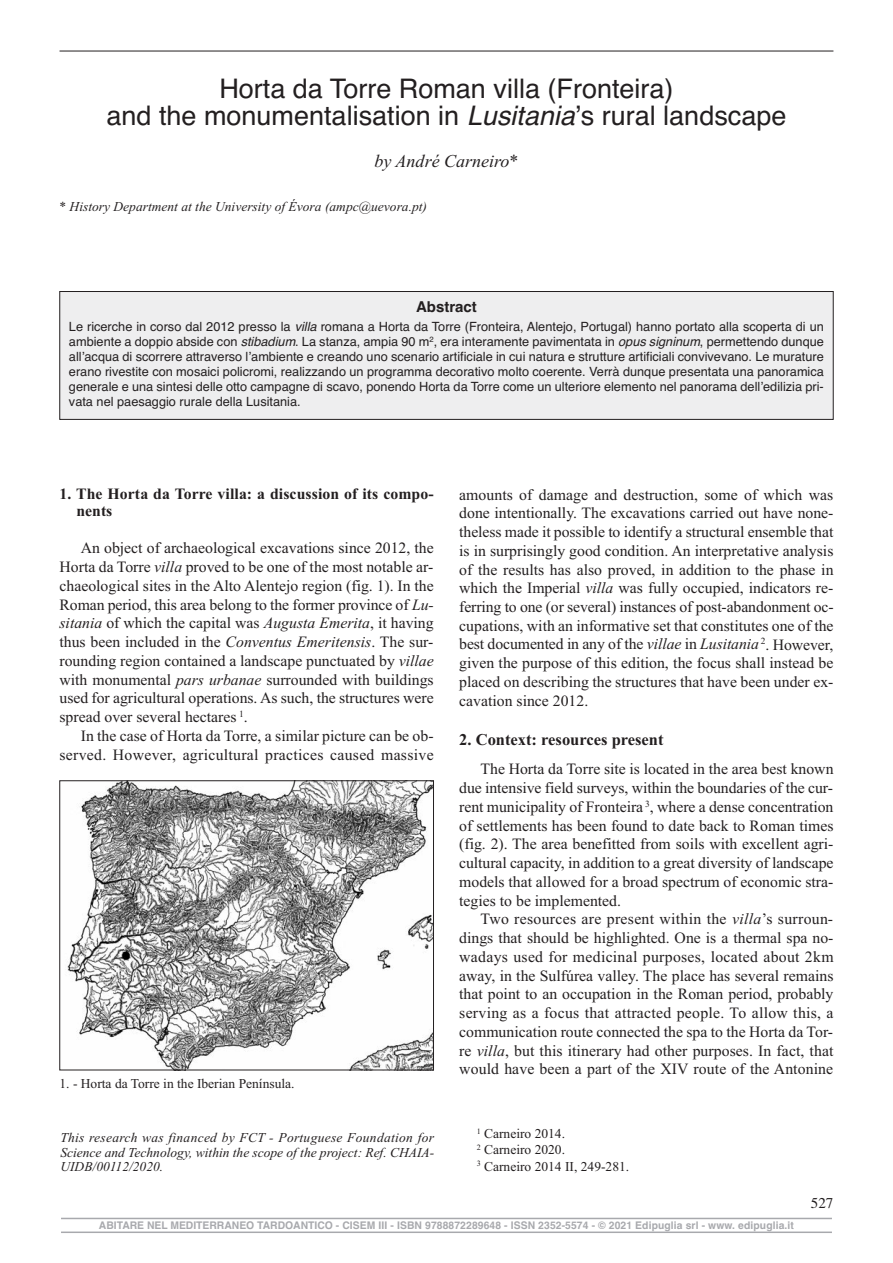
<style>
.page{position:relative;width:893px;height:1263px;background:#fff}
.page>*{position:absolute;margin:0;border:0;box-sizing:border-box;transform-origin:0 0}
.t1{font:27px/27px "Helvetica";color:#231f20;text-align:center}
.t2{font:italic 18px "Times New Roman";color:#231f20}
.t3{font:700 16.5px "Times New Roman";color:#231f20}
.t4{font:15.75px/18.8px "Times New Roman";color:#231f20;text-align:justify}
.t5{font:15.75px "Times New Roman";letter-spacing:.02em;color:#231f20}
.t6{font:700 15.75px/16.5px "Times New Roman";letter-spacing:.005em;color:#231f20}
.t7{font:700 15px "Helvetica";color:#231f20}
.t8{font:15px "Times";color:#231f20}
.t9{font:italic 13.5px/14.2px "Times New Roman";color:#231f20;text-align:justify}
.t10{font:13.5px/16.4px "Times New Roman";color:#231f20}
.t11{font:12.75px/15px "Helvetica";color:#231f20;text-align:justify}
.t12{font:700 10.5px "Helvetica";letter-spacing:.01em;color:#a8a9ad}
.s1{font-style:italic}
</style>
<div class="page">
<div style="left:60px;top:291px;width:773px;height:128px;background:#eeeeef"></div>
<div style="left:60px;top:291px;width:773px;height:129px;border:1px solid #231f20"></div>
<hr style="left:60px;top:51px;width:773px;height:1px;background:#231f20">
<img style="left:67px;top:782px;width:365px;height:286px">
<div style="left:60px;top:780px;width:374px;height:290px;border:1px solid #231f20"></div>
<hr style="left:61px;top:1218px;width:771px;height:1px;background:#a8a9ad">
<hr style="left:61px;top:1231px;width:771px;height:2px;background:#a8a9ad">
<p class="t1" style="left:107px;top:75px;width:681px">Horta da Torre Roman villa (Fronteira)<br>and the monumentalisation in <span class="s1">Lusitania</span>’s rural landscape</p>
<p class="t2" style="left:374px;top:151px;width:145px">by André Carneiro*</p>
<p class="t9" style="left:60px;top:199px;width:369px">* History Department at the University of Évora (ampc@uevora.pt)</p>
<p class="t7" style="left:416px;top:298px;width:62px">ABSTRACT</p>
<p class="t11" style="left:69px;top:319px;width:756px">Le ricerche in corso dal 2012 presso la <span class="s1">villa</span> romana a Horta da Torre (Fronteira, Alentejo, Portugal) hanno portato alla scoperta di un ambiente a doppio abside con <span class="s1">stibadium</span>. La stanza, ampia 90 m<sup>2</sup>, era interamente pavimentata in <span class="s1">opus signinum</span>, permettendo dunque all’acqua di scorrere attraverso l’ambiente e creando uno scenario artificiale in cui natura e strutture artificiali convivevano. Le murature erano rivestite con mosaici policromi, realizzando un programma decorativo molto coerente. Verrà dunque presentata una panoramica generale e una sintesi delle otto campagne di scavo, ponendo Horta da Torre come un ulteriore elemento nel panorama dell’edilizia pri&shy;vata nel paesaggio rurale della Lusitania.</p>
<p class="t6" style="left:77px;top:486px;width:359px;text-indent:-17px">1. The Horta da Torre villa: a discussion of its compo&shy;nents</p>
<p class="t4" style="left:81px;top:538px;width:354px">An object of archaeological excavations since 2012, the</p>
<p class="t4" style="left:60px;top:557px;width:375px">Horta da Torre <span class="s1">villa</span> proved to be one of the most notable ar-</p>
<p class="t4" style="left:60px;top:576px;width:376px">chaeological sites in the Alto Alentejo region (fig. 1). In the</p>
<p class="t4" style="left:60px;top:595px;width:376px">Roman period, this area belong to the former province of <span class="s1">Lu-</span></p>
<p class="t4" style="left:60px;top:614px;width:376px"><span class="s1">sitania</span> of which the capital was <span class="s1">Augusta Emerita</span>, it having</p>
<p class="t4" style="left:60px;top:632px;width:375px">thus been included in the <span class="s1">Conventus Emeritensis</span>. The sur-</p>
<p class="t4" style="left:60px;top:651px;width:376px">rounding region contained a landscape punctuated by <span class="s1">villae</span></p>
<p class="t4" style="left:60px;top:670px;width:376px">with monumental <span class="s1">pars urbanae</span> surrounded with buildings</p>
<p class="t4" style="left:60px;top:689px;width:376px">used for agricultural operations. As such, the structures were</p>
<p class="t4" style="left:60px;top:707px;width:190px">spread over several hectares <sup>1</sup>.</p>
<p class="t4" style="left:81px;top:726px;width:354px">In the case of Horta da Torre, a similar picture can be ob-</p>
<p class="t5" style="left:60px;top:745px;width:376px">served. However, agricultural practices caused massive</p>
<p class="t10" style="left:60px;top:1075px;width:237px">1. - Horta da Torre in the Iberian Península.</p>
<p class="t4" style="left:459px;top:485px;width:376px">amounts of damage and destruction, some of which was done intentionally. The excavations carried out have none&shy;theless made it possible to identify a structural ensemble that is in surprisingly good condition. An interpretative analysis of the results has also proved, in addition to the phase in which the Imperial <span class="s1">villa</span> was fully occupied, indicators re&shy;ferring to one (or several) instances of post-abandonment oc&shy;cupations, with an informative set that constitutes one of the best documented in any of the <span class="s1">villae</span> in <span class="s1">Lusitania</span> <sup>2</sup>. However, given the purpose of this edition, the focus shall instead be placed on describing the structures that have been under ex&shy;cavation since 2012.</p>
<p class="t3" style="left:459px;top:730px;width:206px">2. Context: resources present</p>
<p class="t4" style="left:480px;top:760px;width:355px">The Horta da Torre site is located in the area best known</p>
<p class="t4" style="left:459px;top:778px;width:375px">due intensive field surveys, within the boundaries of the cur-</p>
<p class="t4" style="left:459px;top:797px;width:376px">rent municipality of Fronteira <sup>3</sup>, where a dense concentration</p>
<p class="t4" style="left:459px;top:816px;width:376px">of settlements has been found to date back to Roman times</p>
<p class="t4" style="left:459px;top:835px;width:376px">(fig. 2). The area benefitted from soils with excellent agri-</p>
<p class="t4" style="left:459px;top:853px;width:376px">cultural capacity, in addition to a great diversity of landscape</p>
<p class="t4" style="left:459px;top:872px;width:376px">models that allowed for a broad spectrum of economic stra-</p>
<p class="t4" style="left:459px;top:891px;width:163px">tegies to be implemented.</p>
<p class="t5" style="left:480px;top:910px;width:354px">Two resources are present within the <span class="s1">villa</span>’s surroun-</p>
<p class="t4" style="left:459px;top:928px;width:376px">dings that should be highlighted. One is a thermal spa no-</p>
<p class="t5" style="left:459px;top:947px;width:376px">wadays used for medicinal purposes, located about 2km</p>
<p class="t4" style="left:459px;top:966px;width:376px">away, in the Sulfúrea valley. The place has several remains</p>
<p class="t4" style="left:459px;top:985px;width:376px">that point to an occupation in the Roman period, probably</p>
<p class="t5" style="left:459px;top:1003px;width:376px">serving as a focus that attracted people. To allow this, a</p>
<p class="t4" style="left:459px;top:1022px;width:375px">communication route connected the spa to the Horta da Tor-</p>
<p class="t4" style="left:459px;top:1041px;width:376px">re <span class="s1">villa</span>, but this itinerary had other purposes. In fact, that</p>
<p class="t4" style="left:459px;top:1059px;width:375px">would have been a part of the XIV route of the Antonine</p>
<p class="t9" style="left:60px;top:1130px;width:375px">This research was financed by FCT - Portuguese Foundation for Science and Technology, within the scope of the project: Ref. CHAIA-UIDB/00112/2020.</p>
<p class="t10" style="left:477px;top:1125px;width:154px"><sup>1</sup> Carneiro 2014.<br><sup>2</sup> Carneiro 2020.<br><sup>3</sup> Carneiro 2014 II, 249-281.</p>
<p class="t12" style="left:99px;top:1219px;width:696px">ABITARE NEL MEDITERRANEO TARDOANTICO - CISEM III - ISBN 9788872289648 - ISSN 2352-5574 - © 2021 EDIPUGLIA SRL - WWW. EDIPUGLIA.IT</p>
<p class="t8" style="left:811px;top:1194px;width:24px">527</p>
</div>
